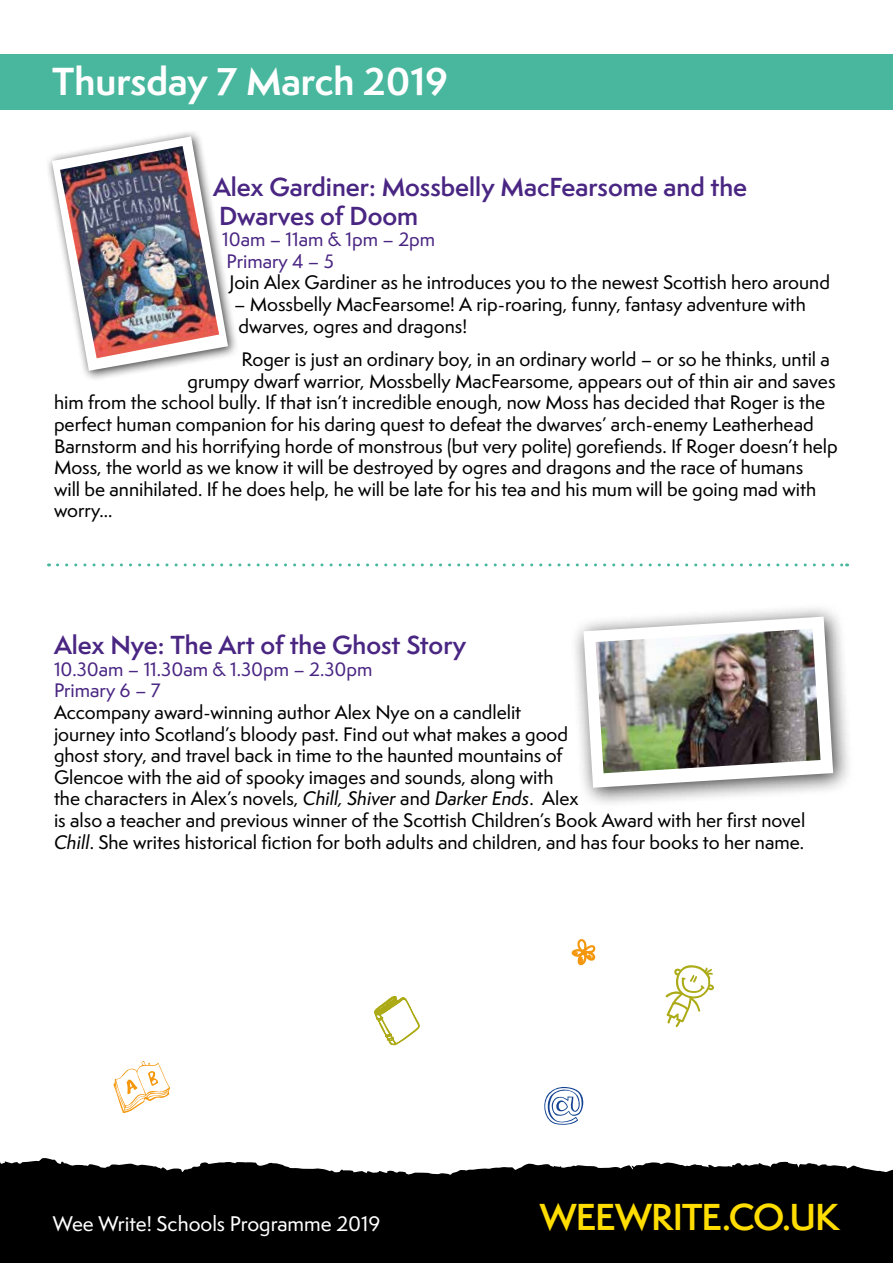
<style>
.page{position:relative;width:893px;height:1263px;background:#fff}
.page>*{position:absolute;margin:0;border:0;box-sizing:border-box;transform-origin:0 0}
.t1{font:700 36px "Semplicita Pro";color:#fff}
.t2{font:600 34.5px "Semplicita Pro";letter-spacing:-.025em;color:#fd0}
.t3{font:600 24px/28.8px "Semplicita Pro";color:#4a2683}
.t4{font:500 19.5px "Semplicita Pro";color:#fff}
.t5{font:500 18px/21.6px "Semplicita Pro";color:#000}
.t6{font:500 18px/21.6px "Semplicita Pro";color:#4a2683}
.s1{font-family:"Semplicita Pro Med It";font-weight:400}
</style>
<div class="page">
<div style="left:0;top:1153px;width:893px;height:110px;background:#000"></div>
<svg style="left:0;top:1153px;width:893px;height:22px"></svg>
<svg style="left:665px;top:965px;width:49px;height:62px"></svg>
<svg style="left:374px;top:996px;width:46px;height:50px"></svg>
<svg style="left:571px;top:939px;width:25px;height:26px"></svg>
<div style="left:0;top:54px;width:893px;height:55px;background:#48b79e"></div>
<svg style="left:544px;top:1086px;width:39px;height:39px"></svg>
<svg style="left:113px;top:1061px;width:57px;height:52px"></svg>
<div style="left:45px;top:130px;width:194px;height:252px;background:#000;opacity:.75"></div>
<svg style="left:52px;top:136px;width:176px;height:235px"></svg>
<img style="left:60px;top:146px;width:159px;height:212px">
<svg style="left:57px;top:563px;width:791px;height:3px"></svg>
<div style="left:570px;top:603px;width:284px;height:205px;background:#000;opacity:.75"></div>
<svg style="left:583px;top:617px;width:250px;height:171px"></svg>
<img style="left:595px;top:629px;width:225px;height:144px">
<h1 class="t1" style="left:52px;top:54px;width:397px">Thursday 7 March 2019</h1>
<h3 class="t3" style="left:213px;top:172px;width:536px">Alex Gardiner: Mossbelly MacFearsome and the<br>Dwarves of Doom</h3>
<p class="t6" style="left:222px;top:228px;width:215px">10am – 11am &amp; 1pm – 2pm<br>Primary 4 – 5</p>
<p class="t5" style="left:230px;top:272px;width:602px">Join Alex Gardiner as he introduces you to the newest Scottish hero around</p>
<p class="t5" style="left:234px;top:293px;width:573px">– Mossbelly MacFearsome! A rip-roaring, funny, fantasy adventure with dwarves, ogres and dragons!</p>
<p class="t5" style="left:242px;top:348px;width:590px">Roger is just an ordinary boy, in an ordinary world – or so he thinks, until a</p>
<p class="t5" style="left:188px;top:370px;width:649px">grumpy dwarf warrior, Mossbelly MacFearsome, appears out of thin air and saves</p>
<p class="t5" style="left:54px;top:392px;width:773px">him from the school bully. If that isn’t incredible enough, now Moss has decided that Roger is the</p>
<p class="t5" style="left:54px;top:413px;width:761px">perfect human companion for his daring quest to defeat the dwarves’ arch-enemy Leatherhead</p>
<p class="t5" style="left:54px;top:435px;width:785px">Barnstorm and his horrifying horde of monstrous (but very polite) gorefiends. If Roger doesn’t help</p>
<p class="t5" style="left:54px;top:456px;width:751px">Moss, the world as we know it will be destroyed by ogres and dragons and the race of humans</p>
<p class="t5" style="left:54px;top:478px;width:764px">will be annihilated. If he does help, he will be late for his tea and his mum will be going mad with</p>
<p class="t5" style="left:54px;top:500px;width:60px">worry...</p>
<h3 class="t3" style="left:54px;top:630px;width:414px">Alex Nye: The Art of the Ghost Story</h3>
<p class="t6" style="left:54px;top:658px;width:320px">10.30am – 11.30am &amp; 1.30pm – 2.30pm<br>Primary 6 – 7</p>
<p class="t5" style="left:54px;top:701px;width:753px">Accompany award-winning author Alex Nye on a candlelit<br>journey into Scotland’s bloody past. Find out what makes a good<br>ghost story, and travel back in time to the haunted mountains of<br>Glencoe with the aid of spooky images and sounds, along with<br>the characters in Alex’s novels, <span class="s1">Chill, Shiver</span> and <span class="s1">Darker Ends</span>. Alex<br>is also a teacher and previous winner of the Scottish Children’s Book Award with her first novel <span class="s1">Chill</span>. She writes historical fiction for both adults and children, and has four books to her name.</p>
<p class="t4" style="left:53px;top:1209px;width:329px">Wee Write! Schools Programme 2019</p>
<h2 class="t2" style="left:540px;top:1192px;width:301px">WEEWRITE.CO.UK</h2>
</div>
